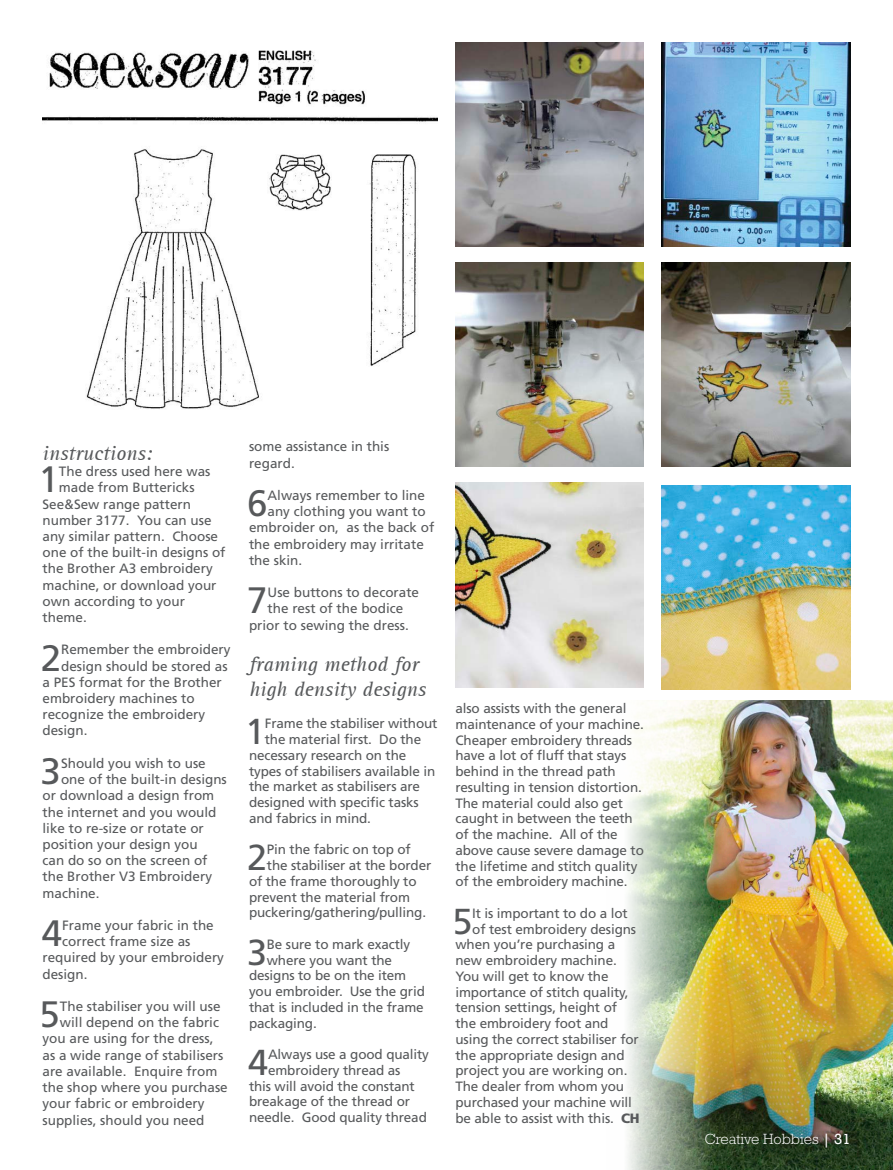
<style>
.page{position:relative;width:893px;height:1170px;background:#fff}
.page>*{position:absolute;margin:0;border:0;box-sizing:border-box;transform-origin:0 0}
.t1{font:36.75px "Frutiger LT Std";color:#57595b}
.t2{font:36px "Frutiger LT Std";color:#57595b}
.t3{font:italic 21px/25.2px "AT Rotis Serif";color:#57595b}
.t4{font:300 15px "Rockwell Std";color:#fff}
.t5{font:13.5px/15.8px "Frutiger LT Std";letter-spacing:-.01em;color:#57595b}
.s1{font-weight:900}
.s2{font-family:"Rockwell";font-weight:400}
</style>
<div class="page">
<img style="left:627px;top:700px;width:266px;height:469px">
<img style="left:455px;top:43px;width:189px;height:204px">
<img style="left:662px;top:43px;width:188px;height:204px">
<img style="left:662px;top:263px;width:188px;height:204px">
<img style="left:662px;top:485px;width:188px;height:204px">
<img style="left:455px;top:483px;width:189px;height:204px">
<img style="left:455px;top:263px;width:189px;height:204px">
<img style="left:43px;top:50px;width:394px;height:359px">
<p class="t3" style="left:43px;top:441px;width:112px">instructions:</p>
<p class="t1" style="left:39px;top:458px;width:22px">1</p>
<p class="t5" style="left:59px;top:463px;width:153px">The dress used here was</p>
<p class="t5" style="left:59px;top:480px;width:137px">made from Buttericks</p>
<p class="t5" style="left:43px;top:496px;width:150px">See&amp;Sew range pattern</p>
<p class="t5" style="left:43px;top:512px;width:170px">number 3177. You can use</p>
<p class="t5" style="left:43px;top:528px;width:177px">any similar pattern. Choose</p>
<p class="t5" style="left:43px;top:544px;width:185px">one of the built-in designs of</p>
<p class="t5" style="left:43px;top:561px;width:172px">the Brother A3 embroidery</p>
<p class="t5" style="left:43px;top:577px;width:176px">machine, or download your</p>
<p class="t5" style="left:43px;top:593px;width:144px">own according to your</p>
<p class="t5" style="left:43px;top:609px;width:46px">theme.</p>
<p class="t1" style="left:41px;top:636px;width:22px">2</p>
<p class="t5" style="left:61px;top:642px;width:171px">Remember the embroidery</p>
<p class="t5" style="left:61px;top:658px;width:168px">design should be stored as</p>
<p class="t5" style="left:43px;top:674px;width:181px">a PES format for the Brother</p>
<p class="t5" style="left:43px;top:690px;width:154px">embroidery machines to</p>
<p class="t5" style="left:43px;top:706px;width:164px">recognize the embroidery</p>
<p class="t5" style="left:43px;top:723px;width:47px">design.</p>
<p class="t1" style="left:41px;top:749px;width:22px">3</p>
<p class="t5" style="left:61px;top:755px;width:146px">Should you wish to use</p>
<p class="t5" style="left:61px;top:771px;width:167px">one of the built-in designs</p>
<p class="t5" style="left:43px;top:787px;width:173px">or download a design from</p>
<p class="t5" style="left:43px;top:804px;width:176px">the internet and you would</p>
<p class="t5" style="left:43px;top:820px;width:163px">like to re-size or rotate or</p>
<p class="t5" style="left:43px;top:836px;width:157px">position your design you</p>
<p class="t5" style="left:43px;top:852px;width:167px">can do so on the screen of</p>
<p class="t5" style="left:43px;top:868px;width:171px">the Brother V3 Embroidery</p>
<p class="t5" style="left:43px;top:885px;width:59px">machine.</p>
<p class="t1" style="left:42px;top:911px;width:22px">4</p>
<p class="t5" style="left:62px;top:917px;width:153px">Frame your fabric in the</p>
<p class="t5" style="left:62px;top:933px;width:130px">correct frame size as</p>
<p class="t5" style="left:43px;top:949px;width:183px">required by your embroidery</p>
<p class="t5" style="left:43px;top:966px;width:47px">design.</p>
<p class="t1" style="left:40px;top:992px;width:22px">5</p>
<p class="t5" style="left:60px;top:998px;width:162px">The stabiliser you will use</p>
<p class="t5" style="left:60px;top:1014px;width:161px">will depend on the fabric</p>
<p class="t5" style="left:43px;top:1030px;width:173px">you are using for the dress,</p>
<p class="t5" style="left:43px;top:1047px;width:182px">as a wide range of stabilisers</p>
<p class="t5" style="left:43px;top:1063px;width:176px">are available. Enquire from</p>
<p class="t5" style="left:43px;top:1079px;width:187px">the shop where you purchase</p>
<p class="t5" style="left:43px;top:1095px;width:164px">your fabric or embroidery</p>
<p class="t5" style="left:43px;top:1111px;width:164px">supplies, should you need</p>
<p class="t5" style="left:249px;top:438px;width:142px;line-height:16.2px">some assistance in this regard.</p>
<p class="t1" style="left:247px;top:481px;width:22px">6</p>
<p class="t5" style="left:267px;top:487px;width:159px">Always remember to line</p>
<p class="t5" style="left:267px;top:503px;width:160px">any clothing you want to</p>
<p class="t5" style="left:249px;top:520px;width:187px">embroider on, as the back of</p>
<p class="t5" style="left:249px;top:536px;width:176px">the embroidery may irritate</p>
<p class="t5" style="left:249px;top:552px;width:55px">the skin.</p>
<p class="t1" style="left:247px;top:579px;width:22px">7</p>
<p class="t5" style="left:268px;top:584px;width:153px">Use buttons to decorate</p>
<p class="t5" style="left:268px;top:601px;width:137px">the rest of the bodice</p>
<p class="t5" style="left:249px;top:617px;width:161px">prior to sewing the dress.</p>
<p class="t3" style="left:249px;top:652px;width:179px">framing method for high density designs</p>
<p class="t2" style="left:245px;top:710px;width:22px">1</p>
<p class="t5" style="left:265px;top:715px;width:174px">Frame the stabiliser without</p>
<p class="t5" style="left:265px;top:731px;width:158px">the material first. Do the</p>
<p class="t5" style="left:249px;top:747px;width:159px">necessary research on the</p>
<p class="t5" style="left:249px;top:763px;width:188px">types of stabilisers available in</p>
<p class="t5" style="left:249px;top:778px;width:173px">the market as stabilisers are</p>
<p class="t5" style="left:249px;top:794px;width:171px">designed with specific tasks</p>
<p class="t5" style="left:249px;top:810px;width:123px">and fabrics in mind.</p>
<p class="t2" style="left:247px;top:836px;width:22px">2</p>
<p class="t5" style="left:267px;top:841px;width:145px">Pin the fabric on top of</p>
<p class="t5" style="left:267px;top:857px;width:166px">the stabiliser at the border</p>
<p class="t5" style="left:249px;top:873px;width:169px">of the frame thoroughly to</p>
<p class="t5" style="left:249px;top:889px;width:163px">prevent the material from</p>
<p class="t5" style="left:249px;top:904px;width:179px">puckering/gathering/pulling.</p>
<p class="t2" style="left:247px;top:930px;width:22px">3</p>
<p class="t5" style="left:267px;top:936px;width:145px">Be sure to mark exactly</p>
<p class="t5" style="left:267px;top:952px;width:127px">where you want the</p>
<p class="t5" style="left:249px;top:967px;width:159px">designs to be on the item</p>
<p class="t5" style="left:249px;top:983px;width:177px">you embroider. Use the grid</p>
<p class="t5" style="left:249px;top:999px;width:176px">that is included in the frame</p>
<p class="t5" style="left:249px;top:1015px;width:69px">packaging.</p>
<p class="t2" style="left:248px;top:1041px;width:22px">4</p>
<p class="t5" style="left:268px;top:1046px;width:163px">Always use a good quality</p>
<p class="t5" style="left:268px;top:1062px;width:134px">embroidery thread as</p>
<p class="t5" style="left:249px;top:1078px;width:167px">this will avoid the constant</p>
<p class="t5" style="left:249px;top:1093px;width:163px">breakage of the thread or</p>
<p class="t5" style="left:249px;top:1109px;width:179px">needle. Good quality thread</p>
<p class="t5" style="left:455px;top:700px;width:190px">also assists with the general maintenance of your machine.<br>Cheaper embroidery threads have a lot of fluff that stays behind in the thread path resulting in tension distortion.<br>The material could also get caught in between the teeth of the machine. All of the above cause severe damage to the lifetime and stitch quality of the embroidery machine.</p>
<p class="t2" style="left:453px;top:899px;width:22px">5</p>
<p class="t5" style="left:472px;top:905px;width:157px">It is important to do a lot</p>
<p class="t5" style="left:472px;top:921px;width:165px">of test embroidery designs</p>
<p class="t5" style="left:455px;top:936px;width:161px">when you’re purchasing a</p>
<p class="t5" style="left:455px;top:952px;width:163px">new embroidery machine.</p>
<p class="t5" style="left:455px;top:968px;width:155px">You will get to know the</p>
<p class="t5" style="left:455px;top:984px;width:175px">importance of stitch quality,</p>
<p class="t5" style="left:455px;top:999px;width:163px">tension settings, height of</p>
<p class="t5" style="left:455px;top:1015px;width:155px">the embroidery foot and</p>
<p class="t5" style="left:455px;top:1031px;width:185px">using the correct stabiliser for</p>
<p class="t5" style="left:455px;top:1047px;width:171px">the appropriate design and</p>
<p class="t5" style="left:455px;top:1062px;width:174px">project you are working on.</p>
<p class="t5" style="left:455px;top:1078px;width:170px">The dealer from whom you</p>
<p class="t5" style="left:455px;top:1094px;width:178px">purchased your machine will</p>
<p class="t5" style="left:455px;top:1110px;width:186px">be able to assist with this. <span class="s1">CH</span></p>
<p class="t4" style="left:704px;top:1130px;width:148px">Creative Hobbies <span class="s2">| 31</span></p>
</div>
